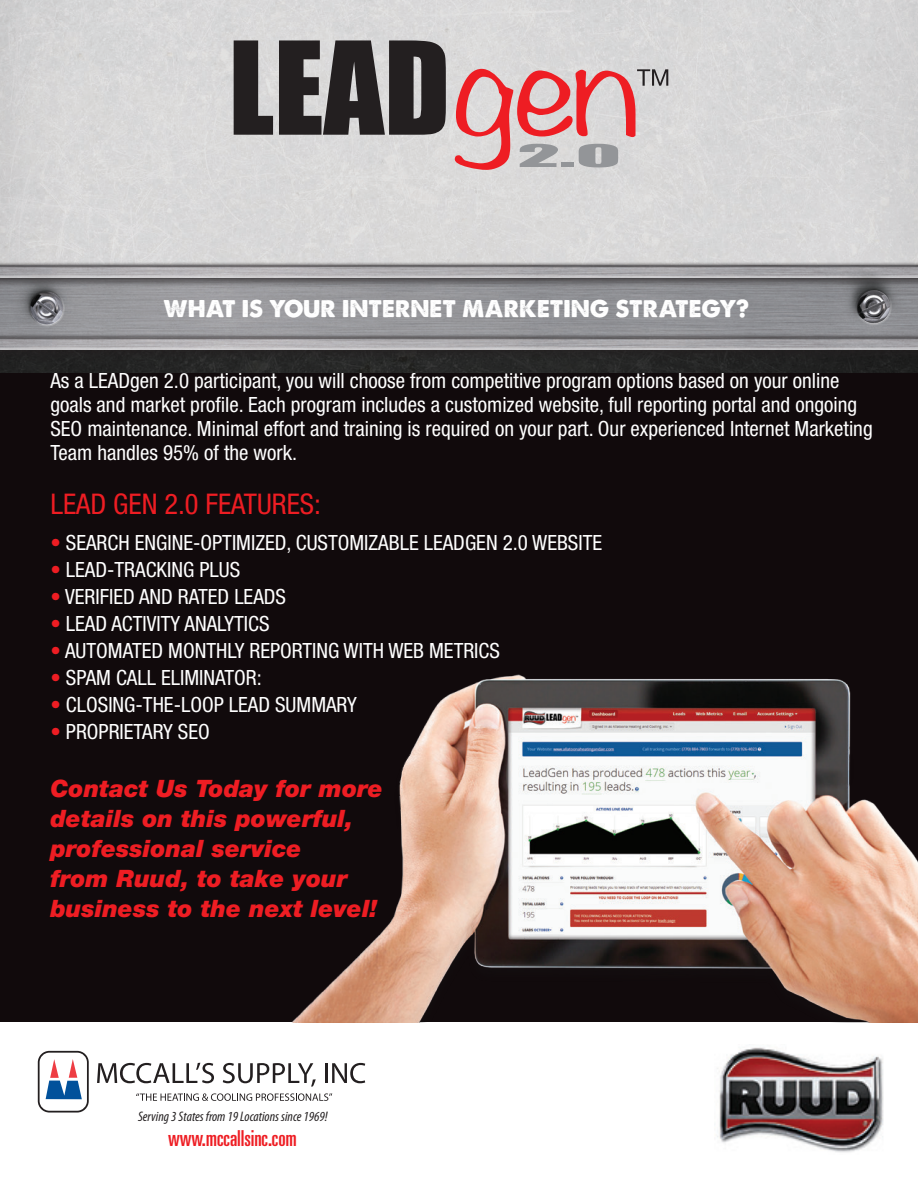
<style>
.page{position:relative;width:918px;height:1188px;background:#fff}
.page>*{position:absolute;margin:0;border:0;box-sizing:border-box;transform-origin:0 0}
.t1{font:condensed 28.5px "Helvetica Neue LT Std";color:#ee1d23}
.t2{font:italic 900 24px/30px "Helvetica Neue LT Std";color:#ee1d23}
.t3{font:22.95px "A Loveof Thunder";color:#fff}
.t4{font:ultra-condensed 22.05px "Univers";letter-spacing:-.005em;color:#ee1d23}
.t5{font:condensed 21px/24px "Helvetica Neue LT Std";color:#fff}
.t6{font:italic condensed 13.95px "Myriad Pro";color:#231f20}
.s1{color:#ee1d23}
</style>
<div class="page">
<div style="left:0;top:364px;width:918px;height:658px;background:#110a0c"></div>
<svg style="left:97px;top:1063px;width:117px;height:20px"></svg>
<svg style="left:223px;top:1063px;width:93px;height:24px"></svg>
<hr style="left:325px;top:1063px;width:3px;height:20px;background:#231f20">
<svg style="left:332px;top:1063px;width:33px;height:20px"></svg>
<svg style="left:38px;top:1051px;width:51px;height:62px"></svg>
<svg style="left:136px;top:1093px;width:196px;height:8px"></svg>
<img style="left:717px;top:1047px;width:167px;height:106px">
<div style="left:0;top:0;width:918px;height:373px;background:#d8d8d8"></div>
<img style="left:0;top:360px;width:918px;height:13px">
<div style="left:0;top:266px;width:918px;height:75px;background:#96969a"></div>
<div style="left:0;top:339px;width:918px;height:21px;background:#231f20"></div>
<svg style="left:108px;top:334px;width:691px;height:19px"></svg>
<div style="left:0;top:337px;width:918px;height:14px;background:#231f20;opacity:.75"></div>
<div style="left:0;top:267px;width:918px;height:21px;background:#231f20;opacity:.48"></div>
<svg style="left:108px;top:261px;width:691px;height:20px"></svg>
<div style="left:0;top:265px;width:918px;height:14px;background:#4d4a4d"></div>
<div style="left:0;top:265px;width:918px;height:13px;background:#231f20;opacity:.75"></div>
<img style="left:799px;top:252px;width:119px;height:99px">
<img style="left:0;top:252px;width:108px;height:107px">
<svg style="left:234px;top:40px;width:39px;height:95px"></svg>
<svg style="left:279px;top:40px;width:167px;height:95px"></svg>
<svg style="left:455px;top:69px;width:213px;height:101px"></svg>
<img style="left:292px;top:674px;width:626px;height:348px">
<p class="t3" style="left:163px;top:294px;width:587px">WHAT IS YOUR INTERNET MARKETING STRATEGY?</p>
<p class="t5" style="left:50px;top:368px;width:824px">As a LEADgen 2.0 participant, you will choose from competitive program options based on your online goals and market profile. Each program includes a customized website, full reporting portal and ongoing SEO maintenance. Minimal effort and training is required on your part. Our experienced Internet Marketing Team handles 95% of the work.</p>
<h1 class="t1" style="left:50px;top:487px;width:272px">LEAD GEN 2.0 FEATURES:</h1>
<p class="t5" style="left:50px;top:530px;width:553px"><span class="s1">•</span> SEARCH ENGINE-OPTIMIZED, CUSTOMIZABLE LEADGEN 2.0 WEBSITE</p>
<p class="t5" style="left:50px;top:557px;width:191px"><span class="s1">•</span> LEAD-TRACKING PLUS</p>
<p class="t5" style="left:50px;top:584px;width:237px"><span class="s1">•</span> VERIFIED AND RATED LEADS</p>
<p class="t5" style="left:50px;top:611px;width:221px"><span class="s1">•</span> LEAD ACTIVITY ANALYTICS</p>
<p class="t5" style="left:50px;top:638px;width:451px"><span class="s1">•</span> AUTOMATED MONTHLY REPORTING WITH WEB METRICS</p>
<p class="t5" style="left:50px;top:665px;width:213px"><span class="s1">•</span> SPAM CALL ELIMINATOR:</p>
<p class="t5" style="left:50px;top:692px;width:308px"><span class="s1">•</span> CLOSING-THE-LOOP LEAD SUMMARY</p>
<p class="t5" style="left:50px;top:719px;width:161px"><span class="s1">•</span> PROPRIETARY SEO</p>
<p class="t2" style="left:50px;top:773px;width:334px">Contact Us Today for more details on this powerful, professional service<br>from Ruud, to take your business to the next level!</p>
<p class="t6" style="left:138px;top:1108px;width:191px">Serving 3 States from 19 Locations since 1969!</p>
<p class="t4" style="left:168px;top:1126px;width:130px">www.mccallsinc.com</p>
</div>
